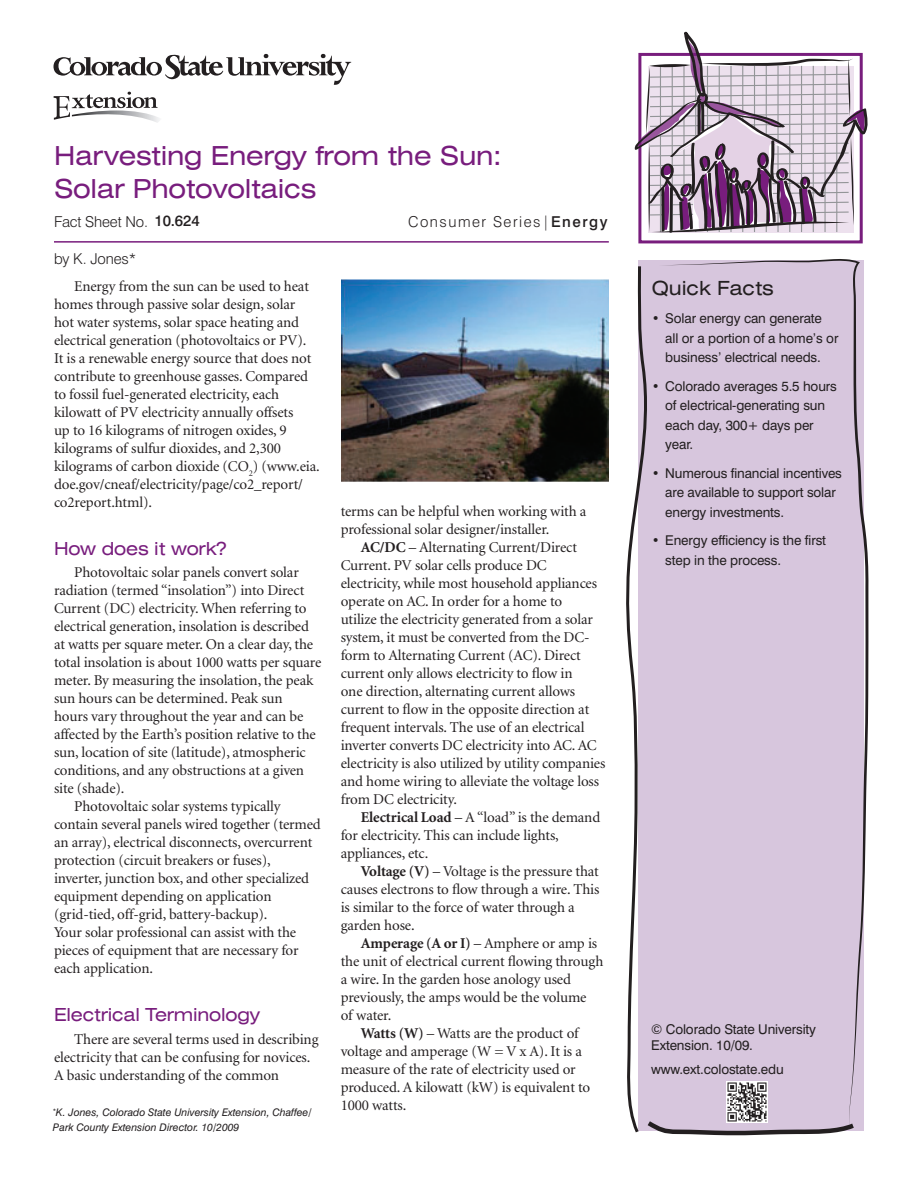
<style>
.page{position:relative;width:918px;height:1188px;background:#fff}
.page>*{position:absolute;margin:0;border:0;box-sizing:border-box;transform-origin:0 0}
.t1{font:expanded 26.25px/33px "Swiss 721 BT";letter-spacing:-.01em;color:#781d7d}
.QF_subhead{font:expanded 19.5px "Swiss 721 BT";color:#231f20}
.subhead_1{font:expanded 18px "Swiss 721 BT";letter-spacing:-.01em;color:#781d7d}
.body{font:15px/18px "Minion";letter-spacing:-.01em;color:#231f20}
.series___category{font:300 15px "Swiss 721 BT";letter-spacing:.1em;color:#231f20}
.series___category-2{font:300 15px "Swiss 721 BT";letter-spacing:-.01em;color:#231f20}
.author{font:300 15px "Swiss 721 BT";letter-spacing:-.01em;color:#231f20}
.QF_text_bulleted{font:13.5px/19.5px "Swiss 721 BT";letter-spacing:-.01em;color:#231f20}
.copyright{font:13.5px/16.5px "Swiss 721 BT";letter-spacing:-.01em;color:#231f20}
.Web_address{font:13.5px "Swiss 721 BT";letter-spacing:-.01em;color:#231f20}
.author_info{font:italic 10.5px/15px "Swiss 721 BT";color:#231f20}
.s1{font-weight:500}
.s2{font-weight:700}
</style>
<div class="page">
<svg style="left:659px;top:259px;width:210px;height:870px;fill:#d7c6dd"></svg>
<svg style="left:626px;top:263px;width:233px;height:873px;background:#d5c5da"></svg>
<div style="left:638px;top:53px;width:225px;height:190px;border:3px solid #781d7d"></div>
<svg style="left:634px;top:31px;width:234px;height:202px"></svg>
<svg style="left:54px;top:92px;width:105px;height:31px"></svg>
<svg style="left:53px;top:53px;width:298px;height:32px"></svg>
<hr style="left:54px;top:241px;width:555px;height:2px;background:#781d7d">
<img style="left:727px;top:1082px;width:40px;height:41px">
<img style="left:342px;top:280px;width:267px;height:201px">
<p class="t1" style="left:54px;top:139px;width:449px">Harvesting Energy from the Sun:<br>Solar Photovoltaics</p>
<p class="series___category-2" style="left:54px;top:212px;width:147px">Fact Sheet No. <span class="s1">10.624</span></p>
<p class="series___category" style="left:408px;top:212px;width:201px">Consumer Series|<span class="s1">Energy</span></p>
<p class="author" style="left:54px;top:250px;width:84px">by K. Jones*</p>
<p class="body" style="left:54px;top:278px;width:267px;text-indent:20px">Energy from the sun can be used to heat homes through passive solar design, solar<br>hot water systems, solar space heating and electrical generation (photovoltaics or PV).<br>It is a renewable energy source that does not contribute to greenhouse gasses. Compared to fossil fuel-generated electricity, each kilowatt of PV electricity annually offsets<br>up to 16 kilograms of nitrogen oxides, 9 kilograms of sulfur dioxides, and 2,300 kilograms of carbon dioxide (CO<sub>2</sub>) (www.eia. doe.gov/cneaf/electricity/page/co2_report/ co2report.html).</p>
<p class="subhead_1" style="left:54px;top:538px;width:174px">How does it work?</p>
<p class="body" style="left:54px;top:564px;width:269px;text-indent:20px">Photovoltaic solar panels convert solar radiation (termed “insolation”) into Direct Current (DC) electricity. When referring to electrical generation, insolation is described at watts per square meter. On a clear day, the total insolation is about 1000 watts per square meter. By measuring the insolation, the peak sun hours can be determined. Peak sun<br>hours vary throughout the year and can be affected by the Earth’s position relative to the sun, location of site (latitude), atmospheric conditions, and any obstructions at a given site (shade).</p>
<p class="body" style="left:54px;top:798px;width:268px;text-indent:20px">Photovoltaic solar systems typically contain several panels wired together (termed an array), electrical disconnects, overcurrent protection (circuit breakers or fuses), inverter, junction box, and other specialized equipment depending on application (grid-tied, off-grid, battery-backup).<br>Your solar professional can assist with the pieces of equipment that are necessary for each application.</p>
<p class="subhead_1" style="left:54px;top:1004px;width:208px">Electrical Terminology</p>
<p class="body" style="left:54px;top:1031px;width:266px;text-indent:20px">There are several terms used in describing electricity that can be confusing for novices.<br>A basic understanding of the common</p>
<p class="author_info" style="left:53px;top:1105px;width:260px"><sup>*</sup>K. Jones, Colorado State University Extension, Chaffee/<br>Park County Extension Director. 10/2009</p>
<p class="body" style="left:341px;top:502px;width:247px">terms can be helpful when working with a professional solar designer/installer.</p>
<p class="body" style="left:341px;top:538px;width:266px;text-indent:20px"><span class="s2">AC/DC</span> – Alternating Current/Direct Current. PV solar cells produce DC electricity, while most household appliances operate on AC. In order for a home to<br>utilize the electricity generated from a solar system, it must be converted from the DC&shy;form to Alternating Current (AC). Direct current only allows electricity to flow in<br>one direction, alternating current allows current to flow in the opposite direction at frequent intervals. The use of an electrical inverter converts DC electricity into AC. AC electricity is also utilized by utility companies and home wiring to alleviate the voltage loss from DC electricity.</p>
<p class="body" style="left:341px;top:808px;width:261px;text-indent:20px"><span class="s2">Electrical Load</span> – A “load” is the demand for electricity. This can include lights, appliances, etc.</p>
<p class="body" style="left:341px;top:862px;width:260px;text-indent:20px"><span class="s2">Voltage (V)</span> – Voltage is the pressure that causes electrons to flow through a wire. This is similar to the force of water through a garden hose.</p>
<p class="body" style="left:341px;top:934px;width:264px;text-indent:20px"><span class="s2">Amperage (A or I)</span> – Amphere or amp is the unit of electrical current flowing through a wire. In the garden hose anology used previously, the amps would be the volume<br>of water.</p>
<p class="body" style="left:341px;top:1024px;width:251px;text-indent:20px"><span class="s2">Watts (W)</span> – Watts are the product of voltage and amperage (W = V x A). It is a measure of the rate of electricity used or produced. A kilowatt (kW) is equivalent to 1000 watts.</p>
<p class="QF_subhead" style="left:652px;top:276px;width:124px">Quick Facts</p>
<p class="QF_text_bulleted" style="left:665px;top:308px;width:175px;text-indent:-14px">• Solar energy can generate<br>all or a portion of a home’s or business’ electrical needs.</p>
<p class="QF_text_bulleted" style="left:665px;top:376px;width:173px;text-indent:-14px">• Colorado averages 5.5 hours of electrical-generating sun each day, 300+ days per year.</p>
<p class="QF_text_bulleted" style="left:665px;top:463px;width:178px;text-indent:-14px">• Numerous financial incentives are available to support solar energy investments.</p>
<p class="QF_text_bulleted" style="left:665px;top:530px;width:162px;text-indent:-14px">• Energy efficiency is the first step in the process.</p>
<p class="copyright" style="left:651px;top:1021px;width:166px">© Colorado State University<br>Extension. 10/09.</p>
<p class="Web_address" style="left:651px;top:1061px;width:134px">www.ext.colostate.edu</p>
</div>
